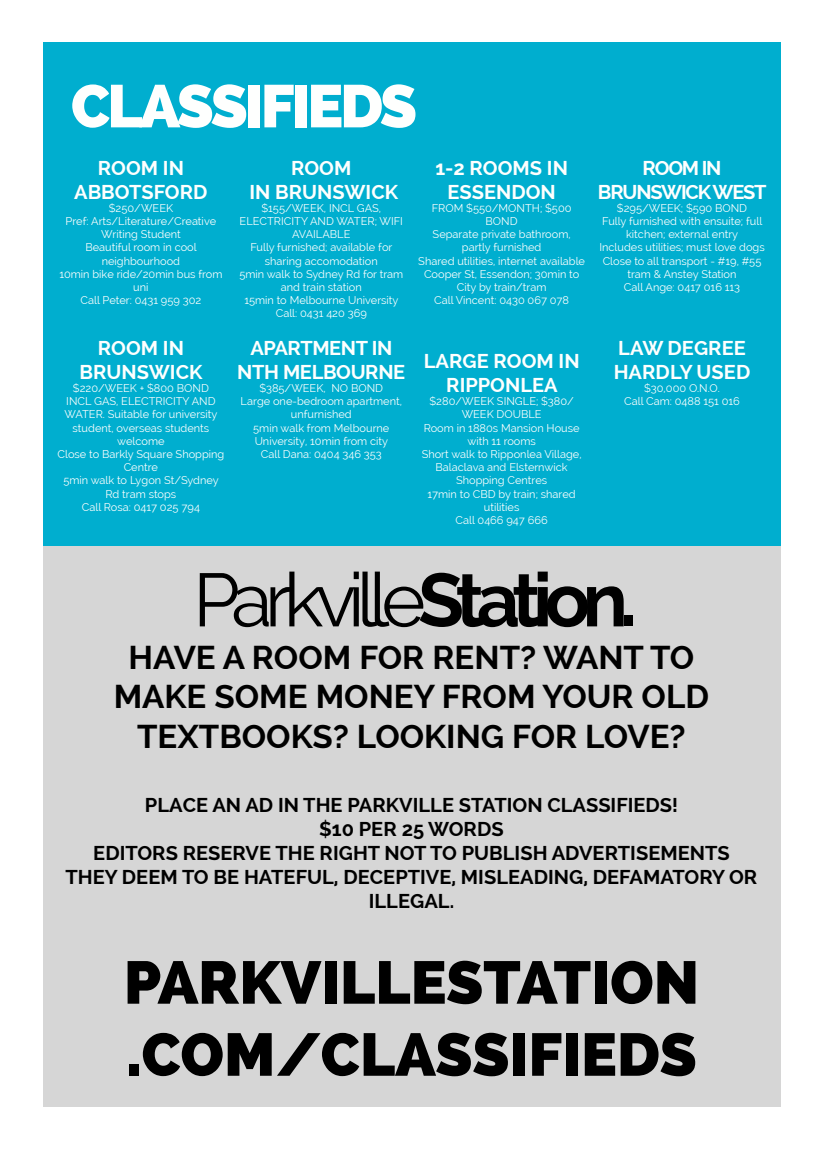
<style>
.page{position:relative;width:823px;height:1149px;background:#fff}
.page>*{position:absolute;margin:0;border:0;box-sizing:border-box;transform-origin:0 0}
.t1{font:75px "Raleway";letter-spacing:-.1em;color:#000}
.t2{font:800 60px/72px "Raleway";color:#000}
.t3{font:800 60px "Raleway";letter-spacing:-.05em;color:#fefffe}
.t4{font:700 33px/39.6px "Raleway";color:#000;text-align:center}
.t5{font:700 20px/24px "Raleway";color:#000;text-align:center}
.t6{font:700 20px/24px "Raleway";color:#fefffe;text-align:center}
.t7{font:700 20px/24px "Raleway";letter-spacing:-.02em;color:#fefffe;text-align:center}
.t8{font:700 20px/24px "Raleway";letter-spacing:-.06em;color:#fefffe;text-align:center}
.t9{font:11px/13.2px "Raleway";color:#fefffe;text-align:center}
.s1{font-weight:700}
</style>
<div class="page">
<div style="left:43px;top:43px;width:737px;height:502px;background:#00aecf"></div>
<div style="left:43px;top:545px;width:737px;height:561px;background:#d6d6d6"></div>
<h2 class="t3" style="left:71px;top:71px;width:347px">CLASSIFIEDS</h2>
<h3 class="t6" style="left:74px;top:155px;width:135px">ROOM IN<br>ABBOTSFORD</h3>
<p class="t9" style="left:59px;top:202px;width:164px">$250/WEEK<br>Pref: Arts/Literature/Creative<br>Writing Student<br>Beautiful room in cool neighbourhood<br>10min bike ride/20min bus from uni<br>Call Peter: 0431 959 302</p>
<h3 class="t6" style="left:80px;top:335px;width:124px">ROOM IN<br>BRUNSWICK</h3>
<p class="t9" style="left:57px;top:382px;width:168px">$220/WEEK + $800 BOND<br>INCL GAS, ELECTRICITY AND<br>WATER. Suitable for university student, overseas students welcome<br>Close to Barkly Square Shopping<br>Centre<br>5min walk to Lygon St/Sydney<br>Rd tram stops<br>Call Rosa: 0417 025 794</p>
<h3 class="t6" style="left:249px;top:155px;width:150px">ROOM<br>IN BRUNSWICK</h3>
<p class="t9" style="left:239px;top:202px;width:165px">$155/WEEK, INCL GAS,<br>ELECTRICITY AND WATER; WIFI<br>AVAILABLE<br>Fully furnished; available for sharing accomodation<br>5min walk to Sydney Rd for tram and train station<br>15min to Melbourne University<br>Call: 0431 420 369</p>
<h3 class="t7" style="left:237px;top:335px;width:169px">APARTMENT IN<br>NTH MELBOURNE</h3>
<p class="t9" style="left:240px;top:382px;width:163px">$385/WEEK, NO BOND<br>Large one-bedroom apartment, unfurnished<br>5min walk from Melbourne<br>University, 10min from city<br>Call Dana: 0404 346 353</p>
<h3 class="t6" style="left:435px;top:155px;width:134px">1-2 ROOMS IN<br>ESSENDON</h3>
<p class="t9" style="left:418px;top:202px;width:168px">FROM $550/MONTH; $500<br>BOND<br>Separate private bathroom, partly furnished<br>Shared utilities, internet available<br>Cooper St, Essendon; 30min to<br>City by train/tram<br>Call Vincent: 0430 067 078</p>
<h3 class="t6" style="left:423px;top:348px;width:157px">LARGE ROOM IN<br>RIPPONLEA</h3>
<p class="t9" style="left:421px;top:395px;width:161px">$280/WEEK SINGLE; $380/<br>WEEK DOUBLE<br>Room in 1880s Mansion House with 11 rooms<br>Short walk to Ripponlea Village,<br>Balaclava and Elsternwick<br>Shopping Centres<br>17min to CBD by train; shared utilities<br>Call 0466 947 666</p>
<h3 class="t8" style="left:597px;top:155px;width:170px">ROOM IN<br>BRUNSWICK WEST</h3>
<p class="t9" style="left:599px;top:202px;width:167px">$295/WEEK; $590 BOND<br>Fully furnished with ensuite; full kitchen; external entry<br>Includes utilities; must love dogs<br>Close to all transport - #19, #55 tram &amp; Anstey Station<br>Call Ange: 0417 016 113</p>
<h3 class="t6" style="left:613px;top:335px;width:138px;text-align:left">LAW DEGREE<br>HARDLY USED</h3>
<p class="t9" style="left:623px;top:382px;width:117px">$30,000 O.N.O.<br>Call Cam: 0488 151 016</p>
<h1 class="t1" style="left:193px;top:565px;width:445px">Parkville<span class="s1">Station.</span></h1>
<h3 class="t4" style="left:114px;top:636px;width:596px">HAVE A ROOM FOR RENT? WANT TO<br>MAKE SOME MONEY FROM YOUR OLD<br>TEXTBOOKS? LOOKING FOR LOVE?</h3>
<h3 class="t5" style="left:65px;top:791px;width:693px">PLACE AN AD IN THE PARKVILLE STATION CLASSIFIEDS!<br>$10 PER 25 WORDS<br>EDITORS RESERVE THE RIGHT NOT TO PUBLISH ADVERTISEMENTS THEY DEEM TO BE HATEFUL, DECEPTIVE, MISLEADING, DEFAMATORY OR ILLEGAL.</h3>
<h2 class="t2" style="left:124px;top:946px;width:576px">PARKVILLESTATION .COM/CLASSIFIEDS</h2>
</div>
